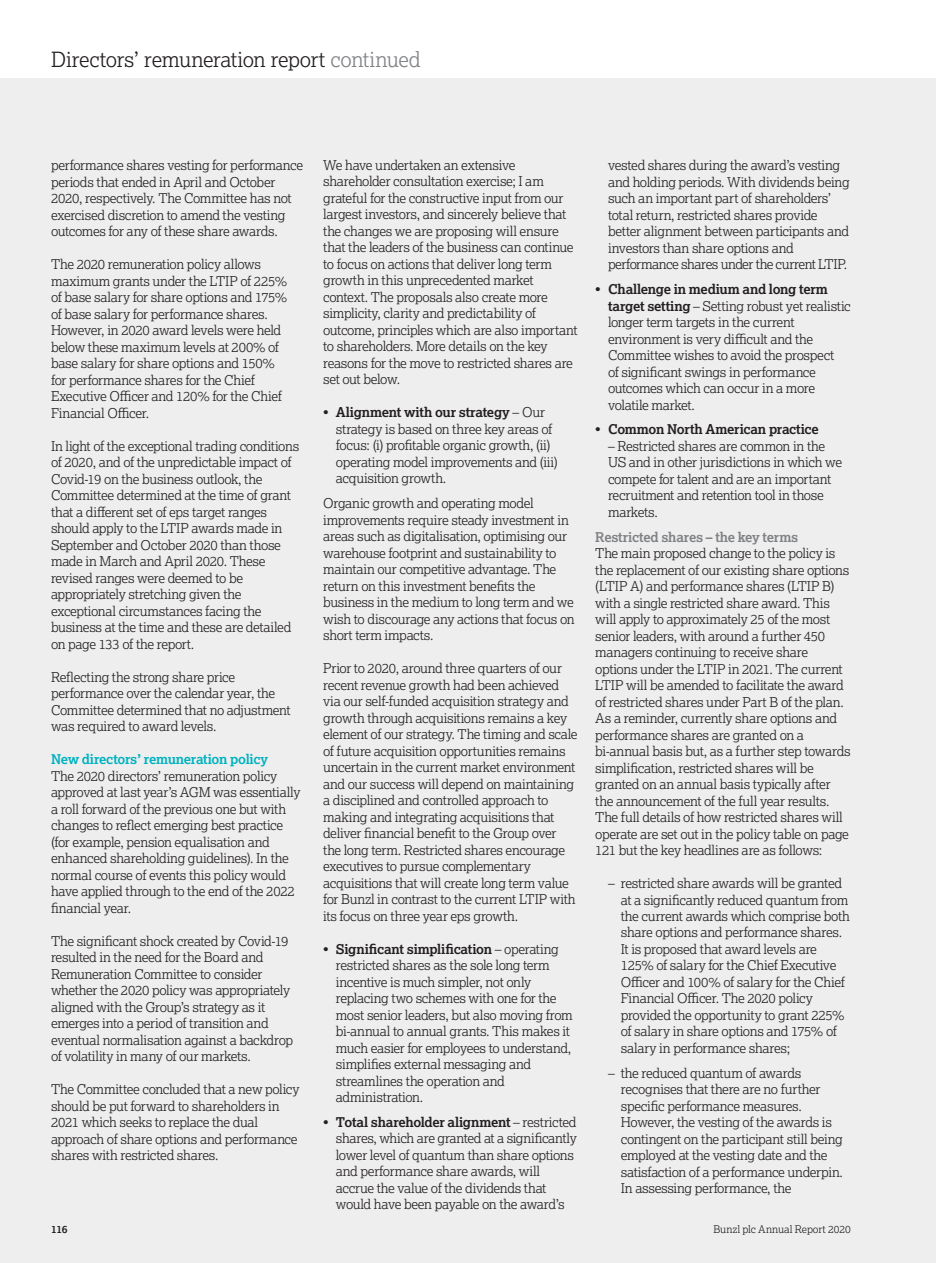
<style>
.page{position:relative;width:936px;height:1263px;background:#fff}
.page>*{position:absolute;margin:0;border:0;box-sizing:border-box;transform-origin:0 0}
.t1{font:300 21px "Lexia";letter-spacing:-.02em;color:#231f20}
.t2{font:300 13.5px/16.5px "Lexia";letter-spacing:-.025em;color:#231f20}
.t3{font:700 13.5px "Lexia";letter-spacing:-.02em;color:#00b2bf}
.t4{font:700 13.5px "Lexia";letter-spacing:-.025em;color:#231f20}
.t5{font:700 13.5px "Lexia";letter-spacing:-.015em;color:#808285}
.t6{font:300 10.5px "Lexia";color:#231f20}
.t7{font:700 10.5px "Lexia";color:#231f20}
.s1{color:#808285}
.s2{font-weight:700}
.s3{font-weight:300}
</style>
<div class="page">
<div style="left:0;top:79px;width:935px;height:1184px;background:#eeeeef"></div>
<h1 class="t1" style="left:51px;top:46px;width:371px">Directors’ remuneration report <span class="s1">continued</span></h1>
<p class="t2" style="left:51px;top:157px;width:253px">performance shares vesting for performance periods that ended in April and October 2020, respectively. The Committee has not exercised discretion to amend the vesting outcomes for any of these share awards.</p>
<p class="t2" style="left:51px;top:256px;width:238px">The 2020 remuneration policy allows maximum grants under the LTIP of 225% of base salary for share options and 175% of base salary for performance shares.<br>However, in 2020 award levels were held below these maximum levels at 200% of base salary for share options and 150% for performance shares for the Chief Executive Officer and 120% for the Chief Financial Officer.</p>
<p class="t2" style="left:51px;top:437px;width:250px">In light of the exceptional trading conditions of 2020, and of the unpredictable impact of Covid-19 on the business outlook, the Committee determined at the time of grant that a different set of eps target ranges should apply to the LTIP awards made in September and October 2020 than those made in March and April 2020. These revised ranges were deemed to be appropriately stretching given the exceptional circumstances facing the business at the time and these are detailed on page 133 of the report.</p>
<p class="t2" style="left:51px;top:668px;width:241px">Reflecting the strong share price performance over the calendar year, the Committee determined that no adjustment was required to award levels.</p>
<p class="t3" style="left:51px;top:751px;width:218px">New directors’ remuneration policy</p>
<p class="t2" style="left:51px;top:767px;width:251px">The 2020 directors’ remuneration policy approved at last year’s AGM was essentially a roll forward of the previous one but with changes to reflect emerging best practice (for example, pension equalisation and enhanced shareholding guidelines). In the normal course of events this policy would have applied through to the end of the 2022 financial year.</p>
<p class="t2" style="left:51px;top:932px;width:244px">The significant shock created by Covid-19 resulted in the need for the Board and Remuneration Committee to consider whether the 2020 policy was appropriately aligned with the Group’s strategy as it emerges into a period of transition and eventual normalisation against a backdrop of volatility in many of our markets.</p>
<p class="t2" style="left:51px;top:1080px;width:250px">The Committee concluded that a new policy should be put forward to shareholders in 2021 which seeks to replace the dual approach of share options and performance shares with restricted shares.</p>
<p class="t2" style="left:323px;top:156px;width:256px">We have undertaken an extensive shareholder consultation exercise; I am grateful for the constructive input from our largest investors, and sincerely believe that the changes we are proposing will ensure that the leaders of the business can continue to focus on actions that deliver long term growth in this unprecedented market context. The proposals also create more simplicity, clarity and predictability of outcome, principles which are also important to shareholders. More details on the key reasons for the move to restricted shares are set out below.</p>
<p class="t2" style="left:336px;top:404px;width:223px;text-indent:-13px">• <span class="s2">Alignment with our strategy</span> – Our strategy is based on three key areas of focus: (i) profitable organic growth, (ii) operating model improvements and (iii) acquisition growth.</p>
<p class="t2" style="left:323px;top:495px;width:253px">Organic growth and operating model improvements require steady investment in areas such as digitalisation, optimising our warehouse footprint and sustainability to maintain our competitive advantage. The return on this investment benefits the business in the medium to long term and we wish to discourage any actions that focus on short term impacts.</p>
<p class="t2" style="left:323px;top:660px;width:256px">Prior to 2020, around three quarters of our recent revenue growth had been achieved via our self-funded acquisition strategy and growth through acquisitions remains a key element of our strategy. The timing and scale of future acquisition opportunities remains uncertain in the current market environment and our success will depend on maintaining a disciplined and controlled approach to making and integrating acquisitions that deliver financial benefit to the Group over the long term. Restricted shares encourage executives to pursue complementary acquisitions that will create long term value for Bunzl in contrast to the current LTIP with its focus on three year eps growth.</p>
<p class="t2" style="left:336px;top:940px;width:238px;text-indent:-13px">• <span class="s2">Significant simplification</span> – operating restricted shares as the sole long term incentive is much simpler, not only replacing two schemes with one for the most senior leaders, but also moving from bi-annual to annual grants. This makes it much easier for employees to understand, simplifies external messaging and streamlines the operation and administration.</p>
<p class="t2" style="left:336px;top:1113px;width:242px;text-indent:-13px">• <span class="s2">Total shareholder alignment</span> – restricted shares, which are granted at a significantly lower level of quantum than share options and performance share awards, will accrue the value of the dividends that would have been payable on the award’s</p>
<p class="t2" style="left:608px;top:157px;width:243px">vested shares during the award’s vesting and holding periods. With dividends being such an important part of shareholders’ total return, restricted shares provide better alignment between participants and investors than share options and performance shares under the current LTIP.</p>
<p class="t2" style="left:608px;top:280px;width:244px;text-indent:-13px">• <span class="s2">Challenge in medium and long term target setting</span> – Setting robust yet realistic longer term targets in the current environment is very difficult and the Committee wishes to avoid the prospect<br>of significant swings in performance outcomes which can occur in a more volatile market.</p>
<p class="t4" style="left:595px;top:421px;width:225px"><span class="s3">•</span> Common North American practice</p>
<p class="t2" style="left:608px;top:437px;width:235px">– Restricted shares are common in the US and in other jurisdictions in which we compete for talent and are an important recruitment and retention tool in those markets.</p>
<p class="t5" style="left:595px;top:528px;width:204px">Restricted shares – the key terms</p>
<p class="t2" style="left:595px;top:544px;width:257px">The main proposed change to the policy is the replacement of our existing share options (LTIP A) and performance shares (LTIP B) with a single restricted share award. This will apply to approximately 25 of the most senior leaders, with around a further 450 managers continuing to receive share options under the LTIP in 2021. The current LTIP will be amended to facilitate the award of restricted shares under Part B of the plan.<br>As a reminder, currently share options and performance shares are granted on a bi-annual basis but, as a further step towards simplification, restricted shares will be granted on an annual basis typically after the announcement of the full year results.<br>The full details of how restricted shares will operate are set out in the policy table on page 121 but the key headlines are as follows:</p>
<p class="t2" style="left:620px;top:874px;width:231px;text-indent:-13px">– restricted share awards will be granted at a significantly reduced quantum from the current awards which comprise both share options and performance shares.<br>It is proposed that award levels are 125% of salary for the Chief Executive Officer and 100% of salary for the Chief Financial Officer. The 2020 policy provided the opportunity to grant 225% of salary in share options and 175% of salary in performance shares;</p>
<p class="t2" style="left:620px;top:1064px;width:224px;text-indent:-13px">– the reduced quantum of awards recognises that there are no further specific performance measures.<br>However, the vesting of the awards is contingent on the participant still being employed at the vesting date and the satisfaction of a performance underpin.<br>In assessing performance, the</p>
<p class="t7" style="left:51px;top:1222px;width:18px">116</p>
<p class="t6" style="left:713px;top:1222px;width:139px">Bunzl plc Annual Report 2020</p>
</div>
